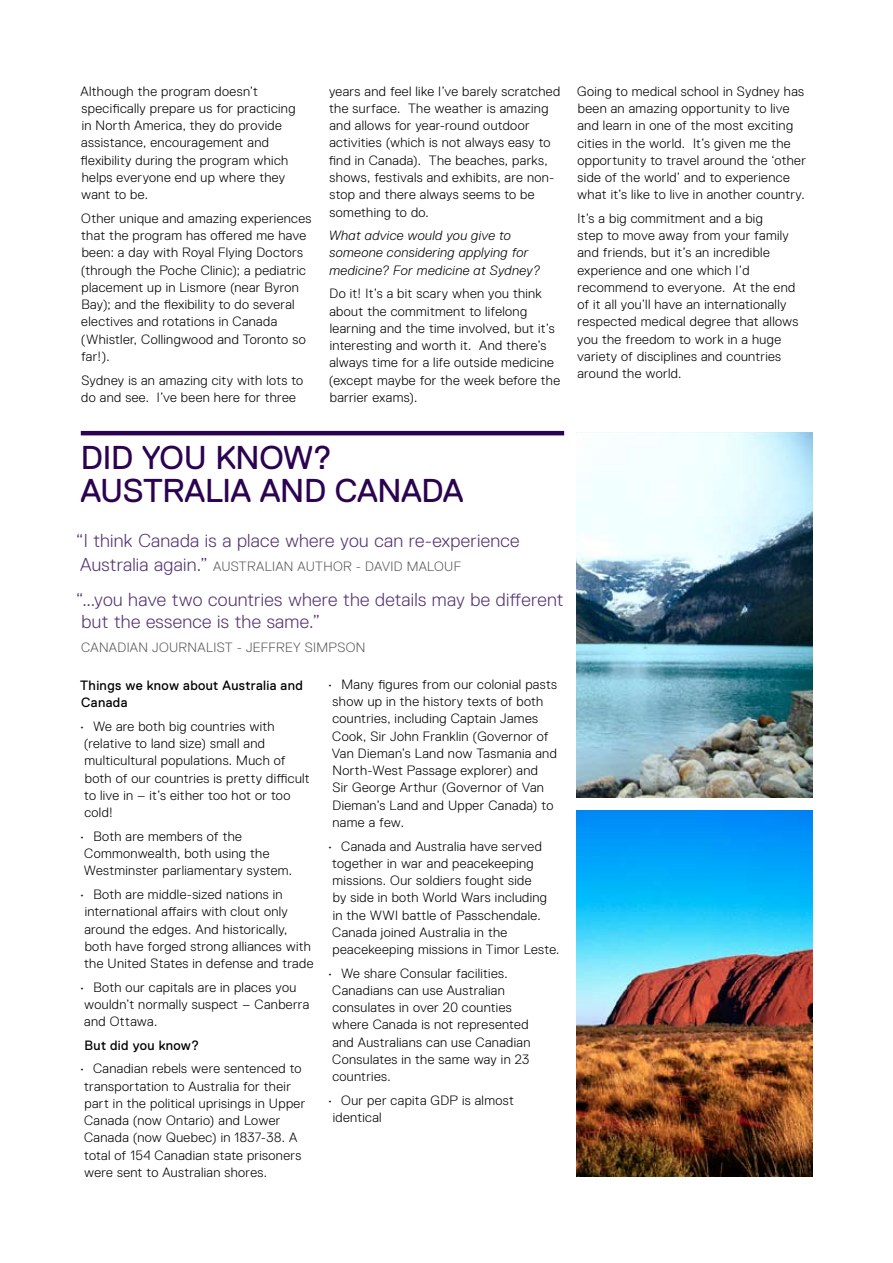
<style>
.page{position:relative;width:893px;height:1263px;background:#fff}
.page>*{position:absolute;margin:0;border:0;box-sizing:border-box;transform-origin:0 0}
.t1{font:33px/33px "Replica Std";letter-spacing:-.015em;color:#2c0350}
.t2{font:300 18.75px/22.5px "Replica Std";letter-spacing:.015em;color:#563573}
.t3{font:300 13.5px/17.2px "Replica Std";letter-spacing:.025em;color:#000}
.t4{font:italic 300 13.5px/17.2px "Replica Std";letter-spacing:.025em;color:#000}
.t5{font:300 13.5px "Replica Std";letter-spacing:.025em;color:#58595b}
.t6{font:13.5px/17.2px "Replica Std";letter-spacing:.025em;color:#000}
.s1{font-size:18.75px;color:#563573}
</style>
<div class="page">
<img style="left:577px;top:432px;width:235px;height:366px">
<img style="left:577px;top:810px;width:235px;height:366px">
<hr style="left:81px;top:431px;width:483px;height:4px;background:#2c0350">
<p class="t3" style="left:81px;top:82px;width:216px">Although the program doesn’t specifically prepare us for practicing in North America, they do provide assistance, encouragement and flexibility during the program which helps everyone end up where they want to be.</p>
<p class="t3" style="left:81px;top:210px;width:232px">Other unique and amazing experiences that the program has offered me have been: a day with Royal Flying Doctors (through the Poche Clinic); a pediatric placement up in Lismore (near Byron Bay); and the flexibility to do several electives and rotations in Canada (Whistler, Collingwood and Toronto so far!).</p>
<p class="t3" style="left:81px;top:371px;width:223px">Sydney is an amazing city with lots to do and see. I’ve been here for three</p>
<p class="t3" style="left:329px;top:82px;width:233px">years and feel like I’ve barely scratched the surface. The weather is amazing and allows for year-round outdoor activities (which is not always easy to find in Canada). The beaches, parks, shows, festivals and exhibits, are non&shy;stop and there always seems to be something to do.</p>
<p class="t4" style="left:329px;top:227px;width:213px">What advice would you give to someone considering applying for medicine? For medicine at Sydney?</p>
<p class="t3" style="left:329px;top:285px;width:233px">Do it! It’s a bit scary when you think about the commitment to lifelong learning and the time involved, but it’s interesting and worth it. And there’s always time for a life outside medicine (except maybe for the week before the barrier exams).</p>
<p class="t3" style="left:577px;top:83px;width:230px">Going to medical school in Sydney has been an amazing opportunity to live and learn in one of the most exciting cities in the world. It’s given me the opportunity to travel around the ‘other side of the world’ and to experience what it’s like to live in another country.</p>
<p class="t3" style="left:577px;top:210px;width:223px">It’s a big commitment and a big<br>step to move away from your family and friends, but it’s an incredible experience and one which I’d recommend to everyone. At the end of it all you’ll have an internationally respected medical degree that allows you the freedom to work in a huge variety of disciplines and countries around the world.</p>
<h1 class="t1" style="left:80px;top:441px;width:253px">Di d you know?<br>Australia</h1>
<h1 class="t1" style="left:260px;top:474px;width:201px">and Canada</h1>
<h2 class="t2" style="left:76px;top:529px;width:445px">“I think Canada is a place where you can re-experience</h2>
<p class="t5" style="left:80px;top:558px;width:382px"><span class="s1">Australia again.”</span> AUSTRALIAN AUTHOR - DAVID MALOUF</p>
<h2 class="t2" style="left:76px;top:588px;width:489px">“...you have two countries where the details may be different but the essence is the same.”</h2>
<p class="t5" style="left:81px;top:640px;width:286px">CANADIAN JOURNALIST - JEFFREY SIMPSON</p>
<p class="t6" style="left:80px;top:677px;width:224px">Things we know about Australia and<br>Canada</p>
<p class="t3" style="left:84px;top:718px;width:227px;text-indent:-4px">• We are both big countries with (relative to land size) small and multicultural populations. Much of both of our countries is pretty difficult to live in – it’s either too hot or too cold!</p>
<p class="t3" style="left:84px;top:828px;width:210px;text-indent:-4px">• Both are members of the<br>Commonwealth, both using the<br>Westminster parliamentary system.</p>
<p class="t3" style="left:84px;top:886px;width:231px;text-indent:-5px">• Both are middle-sized nations in international affairs with clout only around the edges. And historically, both have forged strong alliances with the United States in defense and trade</p>
<p class="t3" style="left:84px;top:978px;width:227px;text-indent:-5px">• Both our capitals are in places you wouldn’t normally suspect – Canberra and Ottawa.</p>
<p class="t6" style="left:84px;top:1036px;width:116px">But did you know?</p>
<p class="t3" style="left:84px;top:1060px;width:223px;text-indent:-5px">• Canadian rebels were sentenced to transportation to Australia for their part in the political uprisings in Upper Canada (now Ontario) and Lower Canada (now Quebec) in 1837-38. A total of 154 Canadian state prisoners were sent to Australian shores.</p>
<p class="t3" style="left:332px;top:676px;width:227px;text-indent:-4px">• Many figures from our colonial pasts show up in the history texts of both countries, including Captain James<br>Cook, Sir John Franklin (Governor of<br>Van Dieman’s Land now Tasmania and<br>North-West Passage explorer) and<br>Sir George Arthur (Governor of Van<br>Dieman’s Land and Upper Canada) to name a few.</p>
<p class="t3" style="left:332px;top:837px;width:229px;text-indent:-5px">• Canada and Australia have served together in war and peacekeeping missions. Our soldiers fought side<br>by side in both World Wars including in the WWI battle of Passchendale.<br>Canada joined Australia in the peacekeeping missions in Timor Leste.</p>
<p class="t3" style="left:332px;top:964px;width:200px;text-indent:-5px">• We share Consular facilities.<br>Canadians can use Australian consulates in over 20 counties where Canada is not represented and Australians can use Canadian<br>Consulates in the same way in 23 countries.</p>
<p class="t3" style="left:333px;top:1092px;width:183px;text-indent:-5px">• Our per capita GDP is almost identical</p>
</div>
